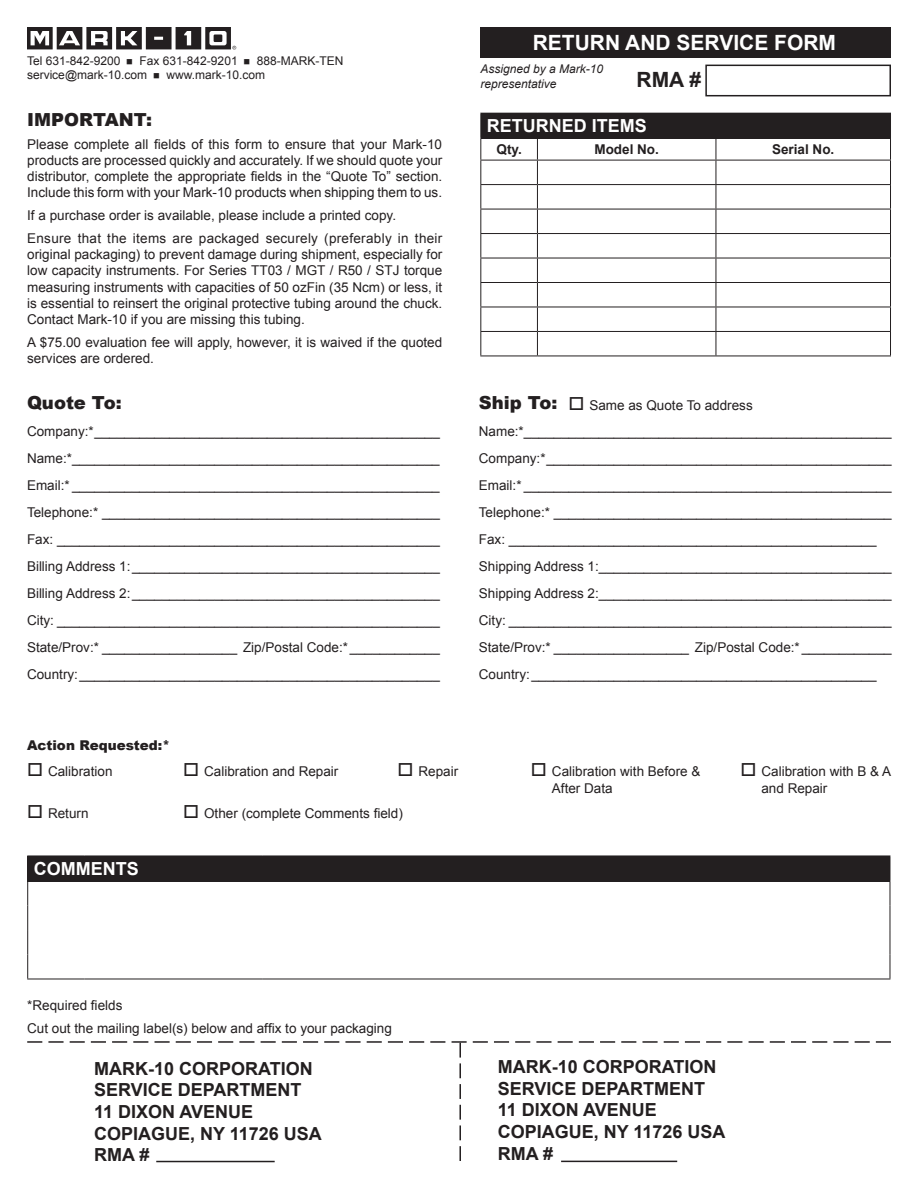
<style>
.page{position:relative;width:918px;height:1188px;background:#fff}
.page>*{position:absolute;margin:0;border:0;box-sizing:border-box;transform-origin:0 0}
.t1{font:700 21px "Arial";color:#fff}
.t2{font:700 21px "Arial";color:#231f20}
.t3{font:700 18px "Arial";color:#231f20}
.t4{font:900 18px "Arial";color:#231f20}
.t5{font:700 18px "Arial";color:#fff}
.t6{font:13.5px/16.2px "Arial";color:#231f20}
.t7{font:700 13.5px "Arial";color:#231f20}
.t8{font:900 13.5px "Arial";color:#231f20}
.t9{font:12px "Arial";color:#231f20}
.t10{font:italic 12px "Arial";color:#231f20}
</style>
<div class="page">
<div style="left:480px;top:28px;width:411px;height:30px;background:#231f20"></div>
<svg style="left:27px;top:1041px;width:864px;height:120px"></svg>
<hr style="left:156px;top:1161px;width:119px;height:1px;background:#231f20">
<hr style="left:561px;top:1161px;width:116px;height:1px;background:#231f20">
<div style="left:705px;top:65px;width:186px;height:31px;border:2px solid #231f20"></div>
<svg style="left:27px;top:27px;width:209px;height:23px"></svg>
<div style="left:481px;top:113px;width:410px;height:25px;background:#231f20"></div>
<hr style="left:480px;top:113px;width:57px;height:1px;background:#231f20">
<hr style="left:480px;top:138px;width:57px;height:1px;background:#231f20">
<hr style="left:537px;top:138px;width:179px;height:1px;background:#231f20">
<hr style="left:716px;top:138px;width:175px;height:1px;background:#231f20">
<hr style="left:480px;top:160px;width:57px;height:1px;background:#231f20">
<hr style="left:537px;top:160px;width:179px;height:1px;background:#231f20">
<hr style="left:716px;top:160px;width:175px;height:1px;background:#231f20">
<hr style="left:480px;top:184px;width:57px;height:1px;background:#231f20">
<hr style="left:537px;top:184px;width:179px;height:1px;background:#231f20">
<hr style="left:716px;top:184px;width:175px;height:1px;background:#231f20">
<hr style="left:480px;top:209px;width:57px;height:1px;background:#231f20">
<hr style="left:537px;top:209px;width:179px;height:1px;background:#231f20">
<hr style="left:716px;top:209px;width:175px;height:1px;background:#231f20">
<hr style="left:480px;top:233px;width:57px;height:1px;background:#231f20">
<hr style="left:537px;top:233px;width:179px;height:1px;background:#231f20">
<hr style="left:716px;top:233px;width:175px;height:1px;background:#231f20">
<hr style="left:480px;top:258px;width:57px;height:1px;background:#231f20">
<hr style="left:537px;top:258px;width:179px;height:1px;background:#231f20">
<hr style="left:716px;top:258px;width:175px;height:1px;background:#231f20">
<hr style="left:480px;top:282px;width:57px;height:1px;background:#231f20">
<hr style="left:537px;top:282px;width:179px;height:1px;background:#231f20">
<hr style="left:716px;top:282px;width:175px;height:1px;background:#231f20">
<hr style="left:480px;top:306px;width:57px;height:1px;background:#231f20">
<hr style="left:537px;top:306px;width:179px;height:1px;background:#231f20">
<hr style="left:716px;top:306px;width:175px;height:1px;background:#231f20">
<hr style="left:480px;top:331px;width:57px;height:1px;background:#231f20">
<svg style="left:480px;top:114px;width:1px;height:241px"></svg>
<hr style="left:537px;top:331px;width:179px;height:1px;background:#231f20">
<svg style="left:537px;top:139px;width:1px;height:216px"></svg>
<hr style="left:716px;top:331px;width:175px;height:1px;background:#231f20">
<svg style="left:715px;top:139px;width:1px;height:216px"></svg>
<svg style="left:890px;top:139px;width:1px;height:216px"></svg>
<hr style="left:480px;top:355px;width:57px;height:1px;background:#231f20">
<hr style="left:537px;top:355px;width:179px;height:1px;background:#231f20">
<hr style="left:716px;top:355px;width:175px;height:1px;background:#231f20">
<div style="left:28px;top:856px;width:862px;height:25px;background:#231f20"></div>
<hr style="left:27px;top:855px;width:57px;height:1px;background:#231f20">
<hr style="left:84px;top:855px;width:179px;height:1px;background:#231f20">
<hr style="left:263px;top:855px;width:627px;height:1px;background:#231f20">
<hr style="left:27px;top:881px;width:57px;height:1px;background:#231f20">
<hr style="left:84px;top:881px;width:179px;height:1px;background:#231f20">
<hr style="left:263px;top:881px;width:627px;height:1px;background:#231f20">
<svg style="left:27px;top:856px;width:1px;height:123px"></svg>
<svg style="left:890px;top:856px;width:1px;height:123px"></svg>
<hr style="left:27px;top:979px;width:57px;height:1px;background:#231f20">
<hr style="left:84px;top:979px;width:179px;height:1px;background:#231f20">
<hr style="left:263px;top:979px;width:627px;height:1px;background:#231f20">
<p class="t9" style="left:27px;top:53px;width:318px">Tel 631-842-9200 ■ Fax 631-842-9201 ■ 888-MARK-TEN</p>
<p class="t9" style="left:27px;top:67px;width:240px">service@mark-10.com ■ www.mark-10.com</p>
<p class="t4" style="left:27px;top:106px;width:126px">IMPORTANT:</p>
<p class="t6" style="left:27px;top:136px;width:417px;text-align:justify">Please complete all fields of this form to ensure that your Mark-10 products are processed quickly and accurately. If we should quote your distributor, complete the appropriate fields in the “Quote To” section.<br>Include this form with your Mark-10 products when shipping them to us.</p>
<p class="t6" style="left:27px;top:207px;width:370px">If a purchase order is available, please include a printed copy.</p>
<p class="t6" style="left:27px;top:230px;width:417px;text-align:justify">Ensure that the items are packaged securely (preferably in their original packaging) to prevent damage during shipment, especially for low capacity instruments. For Series TT03 / MGT / R50 / STJ torque measuring instruments with capacities of 50 ozFin (35 Ncm) or less, it is essential to reinsert the original protective tubing around the chuck.<br>Contact Mark-10 if you are missing this tubing.</p>
<p class="t6" style="left:27px;top:334px;width:417px">A $75.00 evaluation fee will apply, however, it is waived if the quoted services are ordered.</p>
<p class="t4" style="left:27px;top:390px;width:96px">Quote To:</p>
<p class="t6" style="left:27px;top:424px;width:414px">Company:*______________________________________________</p>
<p class="t6" style="left:27px;top:451px;width:414px">Name:*_________________________________________________</p>
<p class="t6" style="left:27px;top:478px;width:414px">Email:* _________________________________________________</p>
<p class="t6" style="left:27px;top:505px;width:414px">Telephone:* _____________________________________________</p>
<p class="t6" style="left:27px;top:532px;width:414px">Fax: ___________________________________________________</p>
<p class="t6" style="left:27px;top:559px;width:414px">Billing Address 1:_________________________________________</p>
<p class="t6" style="left:27px;top:586px;width:414px">Billing Address 2:_________________________________________</p>
<p class="t6" style="left:27px;top:613px;width:414px">City: ___________________________________________________</p>
<p class="t6" style="left:27px;top:640px;width:414px">State/Prov:* __________________ Zip/Postal Code:*____________</p>
<p class="t6" style="left:27px;top:667px;width:414px">Country:________________________________________________</p>
<p class="t1" style="left:533px;top:29px;width:305px">RETURN AND SERVICE FORM</p>
<p class="t10" style="left:480px;top:61px;width:124px">Assigned by a Mark-10</p>
<p class="t10" style="left:480px;top:76px;width:78px">representative</p>
<p class="t2" style="left:637px;top:65px;width:66px">RMA #</p>
<p class="t5" style="left:487px;top:114px;width:162px">RETURNED ITEMS</p>
<p class="t7" style="left:497px;top:140px;width:27px">Qty.</p>
<p class="t7" style="left:594px;top:140px;width:66px">Model No.</p>
<p class="t7" style="left:772px;top:140px;width:64px">Serial No.</p>
<p class="t4" style="left:479px;top:390px;width:80px">Ship To:</p>
<p class="t6" style="left:479px;top:424px;width:414px">Name:*_________________________________________________</p>
<p class="t6" style="left:479px;top:451px;width:414px">Company:*______________________________________________</p>
<p class="t6" style="left:479px;top:478px;width:414px">Email:* _________________________________________________</p>
<p class="t6" style="left:479px;top:505px;width:414px">Telephone:* _____________________________________________</p>
<p class="t6" style="left:479px;top:532px;width:399px">Fax: _________________________________________________</p>
<p class="t6" style="left:479px;top:559px;width:414px">Shipping Address 1:_______________________________________</p>
<p class="t6" style="left:479px;top:586px;width:414px">Shipping Address 2:_______________________________________</p>
<p class="t6" style="left:479px;top:613px;width:414px">City: ___________________________________________________</p>
<p class="t6" style="left:479px;top:640px;width:414px">State/Prov:* __________________ Zip/Postal Code:*____________</p>
<p class="t6" style="left:479px;top:667px;width:399px">Country:______________________________________________</p>
<p class="t6" style="left:568px;top:398px;width:186px">□ Same as Quote To address</p>
<p class="t8" style="left:27px;top:736px;width:144px">Action Requested:*</p>
<p class="t6" style="left:27px;top:764px;width:87px">□ Calibration</p>
<p class="t6" style="left:183px;top:764px;width:157px">□ Calibration and Repair</p>
<p class="t6" style="left:398px;top:764px;width:62px">□ Repair</p>
<p class="t6" style="left:552px;top:764px;width:150px;text-indent:-21px">□ Calibration with Before &amp;<br>After Data</p>
<p class="t6" style="left:761px;top:764px;width:131px;text-indent:-21px">□ Calibration with B &amp; A and Repair</p>
<p class="t6" style="left:27px;top:806px;width:63px">□ Return</p>
<p class="t6" style="left:183px;top:806px;width:221px">□ Other (complete Comments field)</p>
<p class="t5" style="left:34px;top:857px;width:106px">COMMENTS</p>
<p class="t6" style="left:27px;top:997px;width:97px">*Required fields</p>
<p class="t6" style="left:27px;top:1020px;width:366px">Cut out the mailing label(s) below and affix to your packaging</p>
<p class="t3" style="left:94px;top:1056px;width:220px">MARK-10 CORPORATION</p>
<p class="t3" style="left:94px;top:1078px;width:209px">SERVICE DEPARTMENT</p>
<p class="t3" style="left:94px;top:1100px;width:161px">11 DIXON AVENUE</p>
<p class="t3" style="left:94px;top:1121px;width:229px">COPIAGUE, NY 11726 USA</p>
<p class="t3" style="left:94px;top:1143px;width:57px">RMA #</p>
<p class="t3" style="left:498px;top:1055px;width:220px">MARK-10 CORPORATION</p>
<p class="t3" style="left:498px;top:1076px;width:209px">SERVICE DEPARTMENT</p>
<p class="t3" style="left:498px;top:1098px;width:161px">11 DIXON AVENUE</p>
<p class="t3" style="left:498px;top:1120px;width:229px">COPIAGUE, NY 11726 USA</p>
<p class="t3" style="left:498px;top:1141px;width:57px">RMA #</p>
</div>
